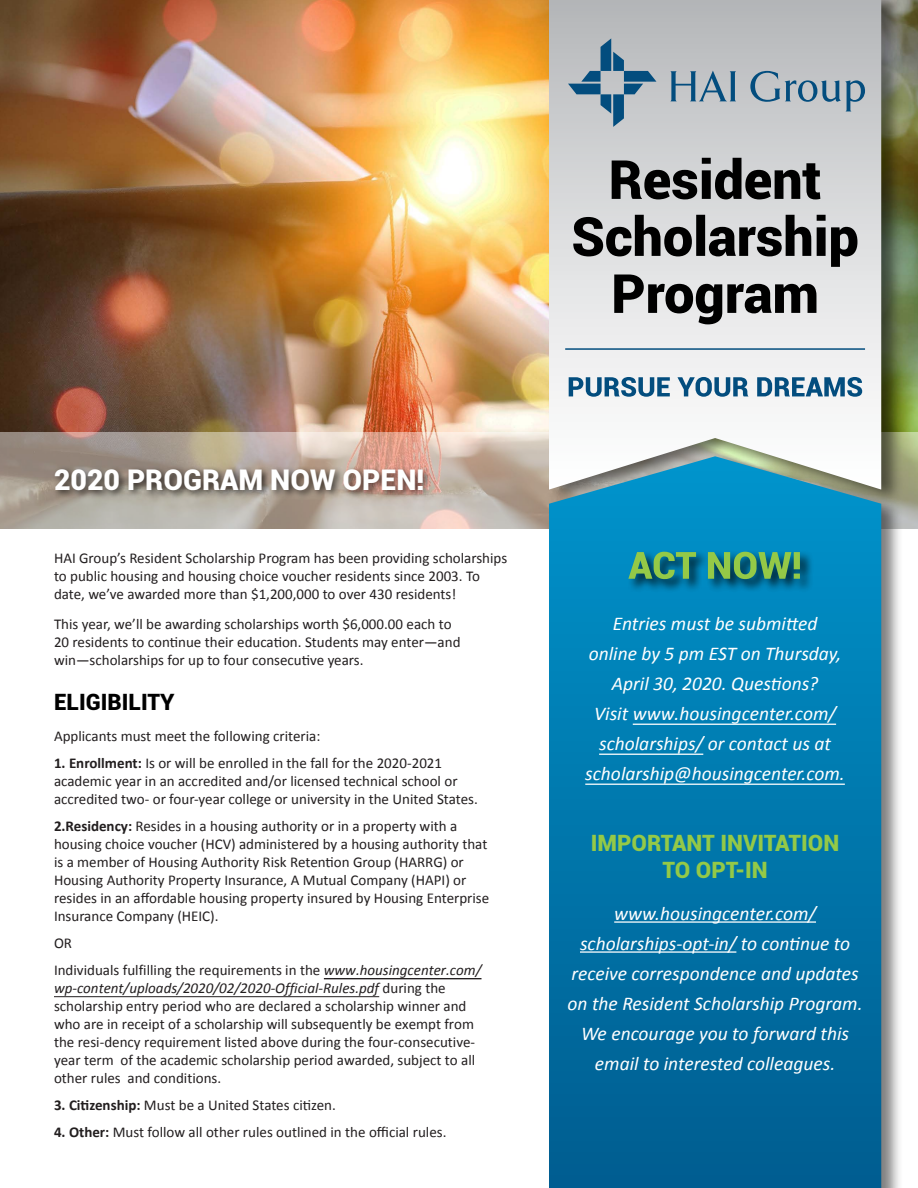
<style>
.page{position:relative;width:918px;height:1188px;background:#fff}
.page>*{position:absolute;margin:0;border:0;box-sizing:border-box;transform-origin:0 0}
.t1{font:900 28.5px "Roboto";color:#fff}
.t2{font:900 22.5px/27px "Roboto";color:#94c947;text-align:center}
.t3{font:900 22.5px "Roboto";color:#000}
.t4{font:italic 19.5px/30px "Calibri";color:#fff;text-align:center}
.t5{font:15px/18px "Calibri";color:#221e1f}
.s1{font-weight:700}
.s2{font-style:italic}
</style>
<div class="page">
<img style="left:0;top:0;width:918px;height:528px">
<svg style="left:1px;top:432px;width:917px;height:96px;background:#bbada0"></svg>
<div style="left:548px;top:0;width:355px;height:506px;background:#000;opacity:.5"></div>
<svg style="left:549px;top:0;width:332px;height:452px"></svg>
<svg style="left:614px;top:275px;width:202px;height:49px;background:#8c8c8d"></svg>
<svg style="left:573px;top:215px;width:284px;height:52px;background:#89898a"></svg>
<svg style="left:612px;top:158px;width:208px;height:41px;background:#696a6b"></svg>
<svg style="left:569px;top:377px;width:293px;height:20px"></svg>
<svg style="left:670px;top:71px;width:66px;height:30px;background:#879fb0"></svg>
<svg style="left:750px;top:71px;width:115px;height:40px;background:#9eaeb9"></svg>
<svg style="left:568px;top:38px;width:88px;height:89px;background:#95a8b5"></svg>
<hr style="left:565px;top:348px;width:300px;height:2px;background:#034d7e">
<hr style="left:54px;top:996px;width:325px;height:1px;background:#221e1f">
<hr style="left:324px;top:978px;width:158px;height:1px;background:#221e1f">
<div style="left:548px;top:452px;width:355px;height:736px;background:#000;opacity:.5"></div>
<svg style="left:549px;top:456px;width:332px;height:732px;background:#0779ac"></svg>
<hr style="left:614px;top:921px;width:202px;height:2px;background:#fff">
<hr style="left:580px;top:951px;width:156px;height:2px;background:#fff">
<hr style="left:585px;top:784px;width:260px;height:1px;background:#fff">
<hr style="left:599px;top:754px;width:104px;height:1px;background:#fff">
<hr style="left:633px;top:724px;width:203px;height:1px;background:#fff">
<div style="left:627px;top:550px;width:187px;height:43px;background:#000;opacity:.75"></div>
<svg style="left:628px;top:552px;width:172px;height:27px;background:#499569"></svg>
<div style="left:52px;top:466px;width:380px;height:33px;background:#000;opacity:.67"></div>
<h1 class="t1" style="left:54px;top:460px;width:372px">2020 PROGRAM NOW OPEN!</h1>
<p class="t5" style="left:54px;top:549px;width:455px">HAI Group’s Resident Scholarship Program has been providing scholarships to public housing and housing choice voucher residents since 2003. To date, we’ve awarded more than $1,200,000 to over 430 residents!</p>
<p class="t5" style="left:54px;top:615px;width:408px">This year, we’ll be awarding scholarships worth $6,000.00 each to<br>20 residents to continue their education. Students may enter—and win—scholarships for up to four consecutive years.</p>
<h2 class="t3" style="left:54px;top:686px;width:122px">ELIGIBILITY</h2>
<p class="t5" style="left:54px;top:728px;width:268px">Applicants must meet the following criteria:</p>
<p class="t5" style="left:54px;top:755px;width:425px"><span class="s1">1. Enrollment:</span> Is or will be enrolled in the fall for the 2020-2021 academic year in an accredited and/or licensed technical school or accredited two- or four-year college or university in the United States.</p>
<p class="t5" style="left:54px;top:818px;width:437px"><span class="s1">2.Residency:</span> Resides in a housing authority or in a property with a housing choice voucher (HCV) administered by a housing authority that is a member of Housing Authority Risk Retention Group (HARRG) or Housing Authority Property Insurance, A Mutual Company (HAPI) or resides in an affordable housing property insured by Housing Enterprise Insurance Company (HEIC).</p>
<p class="t5" style="left:54px;top:930px;width:429px;line-height:27px">OR<br>Individuals fulfilling the requirements in the <span class="s2">www.housingcenter.com/</span></p>
<p class="t5" style="left:54px;top:980px;width:423px"><span class="s2">wp-content/uploads/2020/02/2020-Official-Rules.pdf</span> during the scholarship entry period who are declared a scholarship winner and who are in receipt of a scholarship will subsequently be exempt from the resi-dency requirement listed above during the four-consecutive&shy;year term of the academic scholarship period awarded, subject to all other rules and conditions.</p>
<p class="t5" style="left:54px;top:1097px;width:283px"><span class="s1">3. Citizenship:</span> Must be a United States citizen.</p>
<p class="t5" style="left:54px;top:1124px;width:394px"><span class="s1">4. Other:</span> Must follow all other rules outlined in the official rules.</p>
<h3 class="t4" style="left:585px;top:608px;width:261px">Entries must be submitted<br>online by 5 pm EST on Thursday,<br>April 30, 2020. Questions?<br>Visit www.housingcenter.com/ scholarships/ or contact us at scholarship@housingcenter.com.</h3>
<h2 class="t2" style="left:591px;top:828px;width:250px">IMPORTANT INVITATION<br>TO OPT-IN</h2>
<h3 class="t4" style="left:568px;top:898px;width:296px">www.housingcenter.com/ scholarships-opt-in/ to continue to receive correspondence and updates on the Resident Scholarship Program.<br>We encourage you to forward this email to interested colleagues.</h3>
</div>
